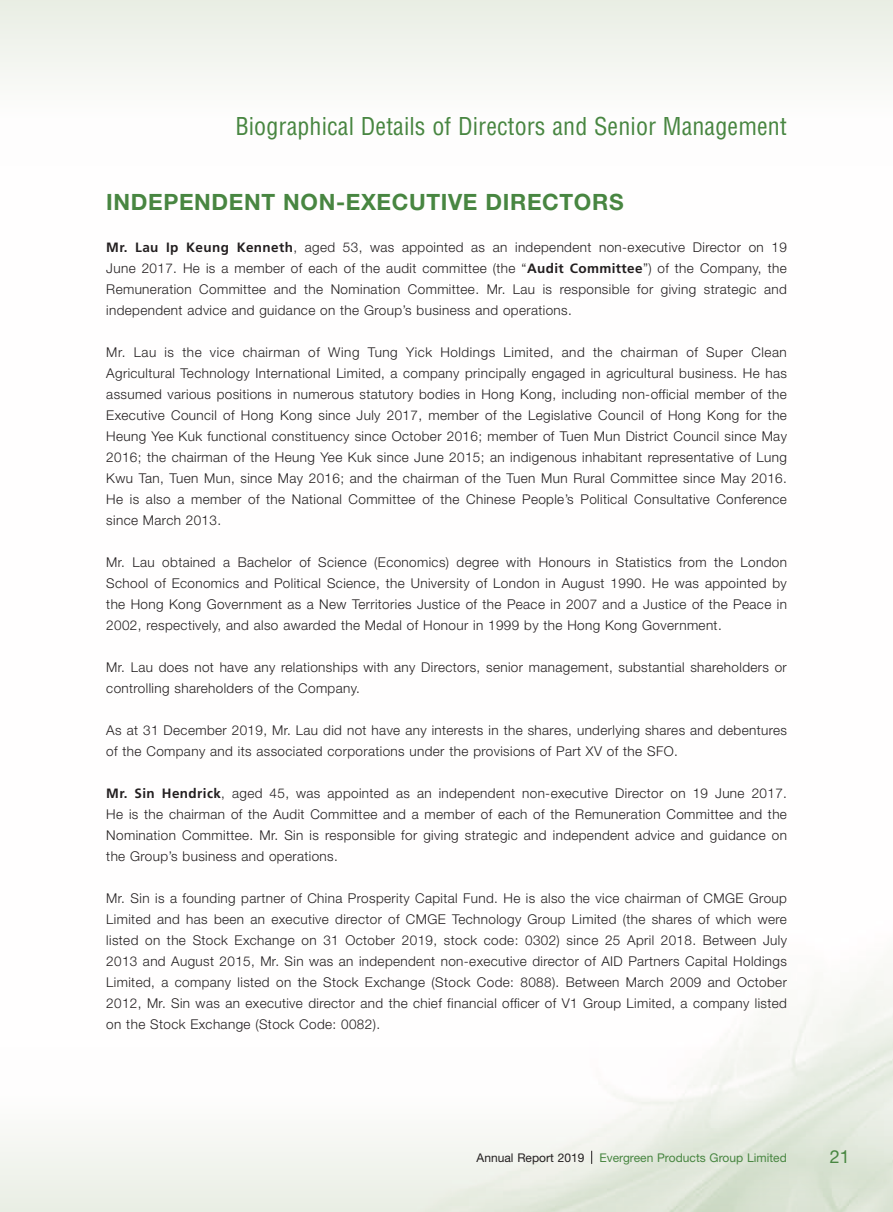
<style>
.page{position:relative;width:893px;height:1212px;background:#fff}
.page>*{position:absolute;margin:0;border:0;box-sizing:border-box;transform-origin:0 0}
.t1{font:condensed 24px "Helvetica LT Std";letter-spacing:.005em;color:#488641}
.t2{font:700 22.5px "Helvetica Neue LT Std";letter-spacing:.03em;color:#488641}
.t3{font:18px "Helvetica Neue LT Std";color:#488641}
.t4{font:300 13.5px/21px "Helvetica Neue LT Std";letter-spacing:.03em;color:#231f20;text-align:justify}
.t5{font:12px "Helvetica Neue LT Std";letter-spacing:.005em;color:#488641}
.s1{font-family:"Frutiger LT Std";font-weight:700}
.s2{color:#231f20}
</style>
<div class="page">
<svg style="left:591px;top:1151px;width:1px;height:13px"></svg>
<h1 class="t1" style="left:235px;top:111px;width:553px">Biographical Details of Directors and Senior Management</h1>
<h2 class="t2" style="left:106px;top:188px;width:25px">INDEPENDENT</h2>
<h2 class="t2" style="left:283px;top:188px;width:109px">NON-EXECUTIVE</h2>
<h2 class="t2" style="left:486px;top:188px;width:34px">DIRECTORS</h2>
<p class="t4" style="left:106px;top:236px;width:682px"><span class="s1">Mr. Lau Ip Keung Kenneth</span>, aged 53, was appointed as an independent non-executive Director on 19<br>June 2017. He is a member of each of the audit committee (the “<span class="s1">Audit Committee</span>”) of the Company, the Remuneration Committee and the Nomination Committee. Mr. Lau is responsible for giving strategic and independent advice and guidance on the Group’s business and operations.</p>
<p class="t4" style="left:106px;top:341px;width:682px">Mr. Lau is the vice chairman of Wing Tung Yick Holdings Limited, and the chairman of Super Clean Agricultural Technology International Limited, a company principally engaged in agricultural business. He has assumed various positions in numerous statutory bodies in Hong Kong, including non-official member of the Executive Council of Hong Kong since July 2017, member of the Legislative Council of Hong Kong for the Heung Yee Kuk functional constituency since October 2016; member of Tuen Mun District Council since May 2016; the chairman of the Heung Yee Kuk since June 2015; an indigenous inhabitant representative of Lung Kwu Tan, Tuen Mun, since May 2016; and the chairman of the Tuen Mun Rural Committee since May 2016.<br>He is also a member of the National Committee of the Chinese People’s Political Consultative Conference since March 2013.</p>
<p class="t4" style="left:106px;top:551px;width:682px">Mr. Lau obtained a Bachelor of Science (Economics) degree with Honours in Statistics from the London School of Economics and Political Science, the University of London in August 1990. He was appointed by the Hong Kong Government as a New Territories Justice of the Peace in 2007 and a Justice of the Peace in 2002, respectively, and also awarded the Medal of Honour in 1999 by the Hong Kong Government.</p>
<p class="t4" style="left:106px;top:657px;width:682px">Mr. Lau does not have any relationships with any Directors, senior management, substantial shareholders or controlling shareholders of the Company.</p>
<p class="t4" style="left:106px;top:720px;width:682px">As at 31 December 2019, Mr. Lau did not have any interests in the shares, underlying shares and debentures of the Company and its associated corporations under the provisions of Part XV of the SFO.</p>
<p class="t4" style="left:106px;top:783px;width:682px"><span class="s1">Mr. Sin Hendrick</span>, aged 45, was appointed as an independent non-executive Director on 19 June 2017.<br>He is the chairman of the Audit Committee and a member of each of the Remuneration Committee and the Nomination Committee. Mr. Sin is responsible for giving strategic and independent advice and guidance on the Group’s business and operations.</p>
<p class="t4" style="left:106px;top:888px;width:682px">Mr. Sin is a founding partner of China Prosperity Capital Fund. He is also the vice chairman of CMGE Group Limited and has been an executive director of CMGE Technology Group Limited (the shares of which were listed on the Stock Exchange on 31 October 2019, stock code: 0302) since 25 April 2018. Between July 2013 and August 2015, Mr. Sin was an independent non-executive director of AID Partners Capital Holdings Limited, a company listed on the Stock Exchange (Stock Code: 8088). Between March 2009 and October 2012, Mr. Sin was an executive director and the chief financial officer of V1 Group Limited, a company listed on the Stock Exchange (Stock Code: 0082).</p>
<p class="t5" style="left:477px;top:1150px;width:312px"><span class="s2">Annual Report 2019</span> Evergreen Products Group Limited</p>
<h3 class="t3" style="left:830px;top:1146px;width:22px">21</h3>
</div>
